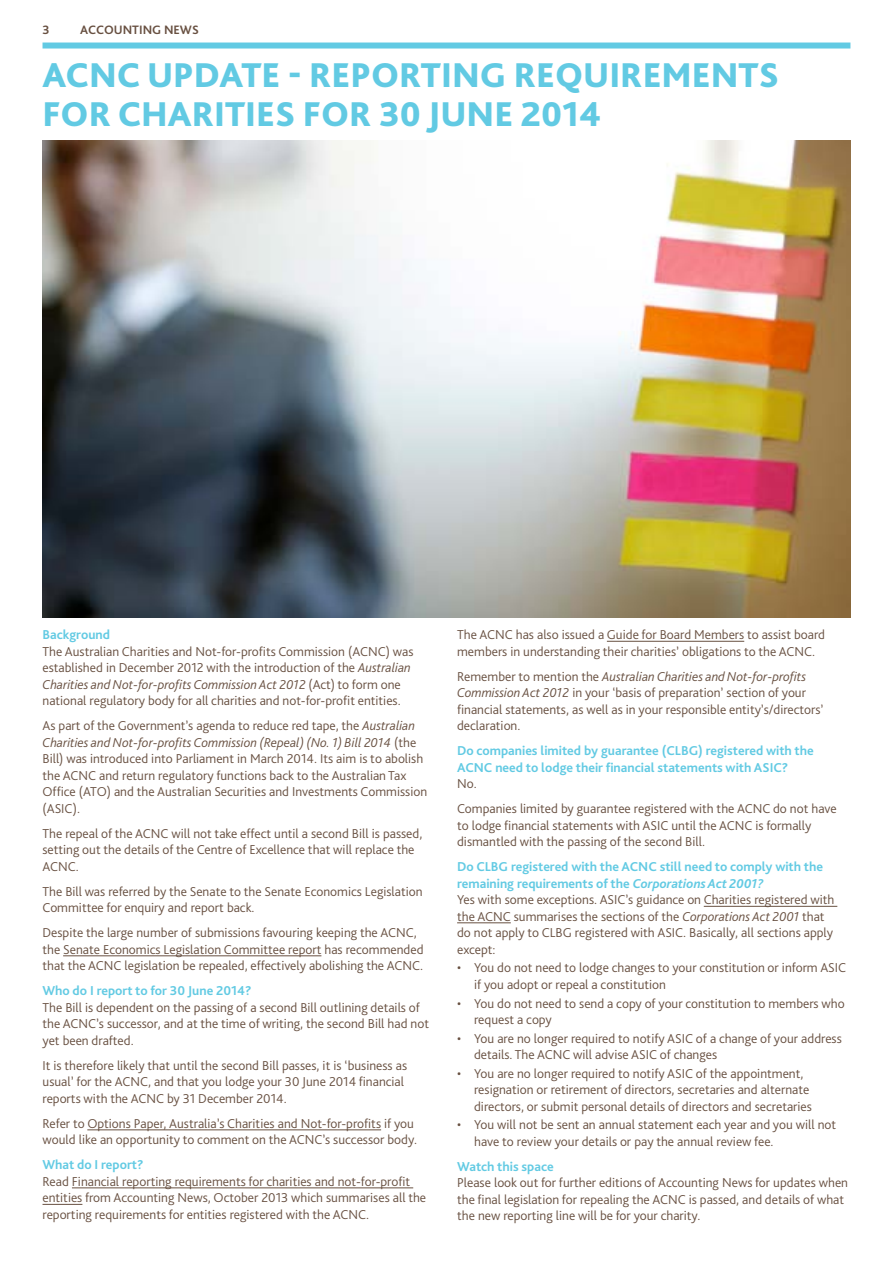
<style>
.page{position:relative;width:893px;height:1263px;background:#fff}
.page>*{position:absolute;margin:0;border:0;box-sizing:border-box;transform-origin:0 0}
.t1{font:800 36px/39px "Bliss Pro";color:#62cae3}
.t2{font:300 13.5px/16.5px "Bliss Pro";color:#685041}
.t3{font:700 13.5px/16.5px "Bliss Pro";color:#62cae3}
.t4{font:700 12.75px "Bliss Pro";color:#685041}
.s1{font-style:italic}
.s2{font-weight:700;color:#62cae3}
.s3{font-weight:700;font-style:italic;color:#62cae3}
</style>
<div class="page">
<div style="left:43px;top:43px;width:807px;height:6px;background:#62cae3"></div>
<hr style="left:63px;top:955px;width:258px;height:1px;background:#685041">
<hr style="left:87px;top:1129px;width:294px;height:1px;background:#685041">
<hr style="left:72px;top:1187px;width:341px;height:1px;background:#685041">
<hr style="left:43px;top:1204px;width:39px;height:1px;background:#685041">
<hr style="left:607px;top:641px;width:137px;height:1px;background:#685041">
<hr style="left:704px;top:906px;width:133px;height:1px;background:#685041">
<hr style="left:457px;top:922px;width:54px;height:1px;background:#685041">
<img style="left:43px;top:141px;width:807px;height:476px">
<p class="t4" style="left:43px;top:22px;width:9px">3</p>
<p class="t4" style="left:80px;top:22px;width:120px">ACCOUNTING NEWS</p>
<h1 class="t1" style="left:43px;top:55px;width:738px">ACNC UPDATE - REPORTING REQUIREMENTS<br>FOR CHARITIES FOR 30 JUNE 2014</h1>
<p class="t3" style="left:43px;top:626px;width:69px">Background</p>
<p class="t2" style="left:43px;top:643px;width:373px">The Australian Charities and Not-for-profits Commission (ACNC) was established in December 2012 with the introduction of the <span class="s1">Australian Charities and Not-for-profits Commission Act 2012</span> (Act) to form one national regulatory body for all charities and not-for-profit entities.</p>
<p class="t2" style="left:43px;top:717px;width:386px">As part of the Government’s agenda to reduce red tape, the <span class="s1">Australian Charities and Not-for-profits Commission (Repeal) (No. 1) Bill 2014</span> (the Bill) was introduced into Parliament in March 2014. Its aim is to abolish the ACNC and return regulatory functions back to the Australian Tax Office (ATO) and the Australian Securities and Investments Commission (ASIC).</p>
<p class="t2" style="left:43px;top:825px;width:381px">The repeal of the ACNC will not take effect until a second Bill is passed, setting out the details of the Centre of Excellence that will replace the<br>ACNC.</p>
<p class="t2" style="left:43px;top:883px;width:382px">The Bill was referred by the Senate to the Senate Economics Legislation<br>Committee for enquiry and report back.</p>
<p class="t2" style="left:43px;top:924px;width:383px">Despite the large number of submissions favouring keeping the ACNC, the Senate Economics Legislation Committee report has recommended that the ACNC legislation be repealed, effectively abolishing the ACNC.</p>
<p class="t3" style="left:43px;top:982px;width:211px">Who do I report to for 30 June 2014?</p>
<p class="t2" style="left:43px;top:999px;width:388px">The Bill is dependent on the passing of a second Bill outlining details of the ACNC’s successor, and at the time of writing, the second Bill had not yet been drafted.</p>
<p class="t2" style="left:43px;top:1057px;width:366px">It is therefore likely that until the second Bill passes, it is ‘business as usual’ for the ACNC, and that you lodge your 30 June 2014 financial reports with the ACNC by 31 December 2014.</p>
<p class="t2" style="left:43px;top:1115px;width:376px">Refer to Options Paper, Australia’s Charities and Not-for-profits if you would like an opportunity to comment on the ACNC’s successor body.</p>
<p class="t3" style="left:43px;top:1156px;width:103px">What do I report?</p>
<p class="t2" style="left:43px;top:1173px;width:385px">Read Financial reporting requirements for charities and not-for-profit entities from Accounting News, October 2013 which summarises all the reporting requirements for entities registered with the ACNC.</p>
<p class="t2" style="left:457px;top:626px;width:369px">The ACNC has also issued a Guide for Board Members to assist board members in understanding their charities’ obligations to the ACNC.</p>
<p class="t2" style="left:457px;top:668px;width:368px">Remember to mention the <span class="s1">Australian Charities and Not-for-profits Commission Act 2012</span> in your ‘basis of preparation’ section of your financial statements, as well as in your responsible entity’s/directors’ declaration.</p>
<p class="t3" style="left:457px;top:742px;width:358px">Do companies limited by guarantee (CLBG) registered with the<br>ACNC need to lodge their financial statements with ASIC?</p>
<p class="t2" style="left:457px;top:771px;width:381px;line-height:25px">No.<br>Companies limited by guarantee registered with the ACNC do not have</p>
<p class="t2" style="left:457px;top:817px;width:356px">to lodge financial statements with ASIC until the ACNC is formally dismantled with the passing of the second Bill.</p>
<p class="t2" style="left:457px;top:858px;width:379px"><span class="s2">Do CLBG registered with the ACNC still need to comply with the remaining requirements of the</span> <span class="s3">Corporations Act 2001?<br></span>Yes with some exceptions. ASIC’s guidance on Charities registered with the ACNC summarises the sections of the <span class="s1">Corporations Act 2001</span> that do not apply to CLBG registered with ASIC. Basically, all sections apply except:</p>
<p class="t2" style="left:474px;top:959px;width:374px;text-indent:-17px">• You do not need to lodge changes to your constitution or inform ASIC if you adopt or repeal a constitution</p>
<p class="t2" style="left:474px;top:994px;width:372px;text-indent:-17px">• You do not need to send a copy of your constitution to members who request a copy</p>
<p class="t2" style="left:474px;top:1029px;width:369px;text-indent:-17px">• You are no longer required to notify ASIC of a change of your address details. The ACNC will advise ASIC of changes</p>
<p class="t2" style="left:474px;top:1065px;width:339px;text-indent:-17px">• You are no longer required to notify ASIC of the appointment, resignation or retirement of directors, secretaries and alternate directors, or submit personal details of directors and secretaries</p>
<p class="t2" style="left:474px;top:1116px;width:364px;text-indent:-17px">• You will not be sent an annual statement each year and you will not have to review your details or pay the annual review fee.</p>
<p class="t3" style="left:457px;top:1158px;width:98px">Watch this space</p>
<p class="t2" style="left:457px;top:1174px;width:392px">Please look out for further editions of Accounting News for updates when the final legislation for repealing the ACNC is passed, and details of what the new reporting line will be for your charity.</p>
</div>
